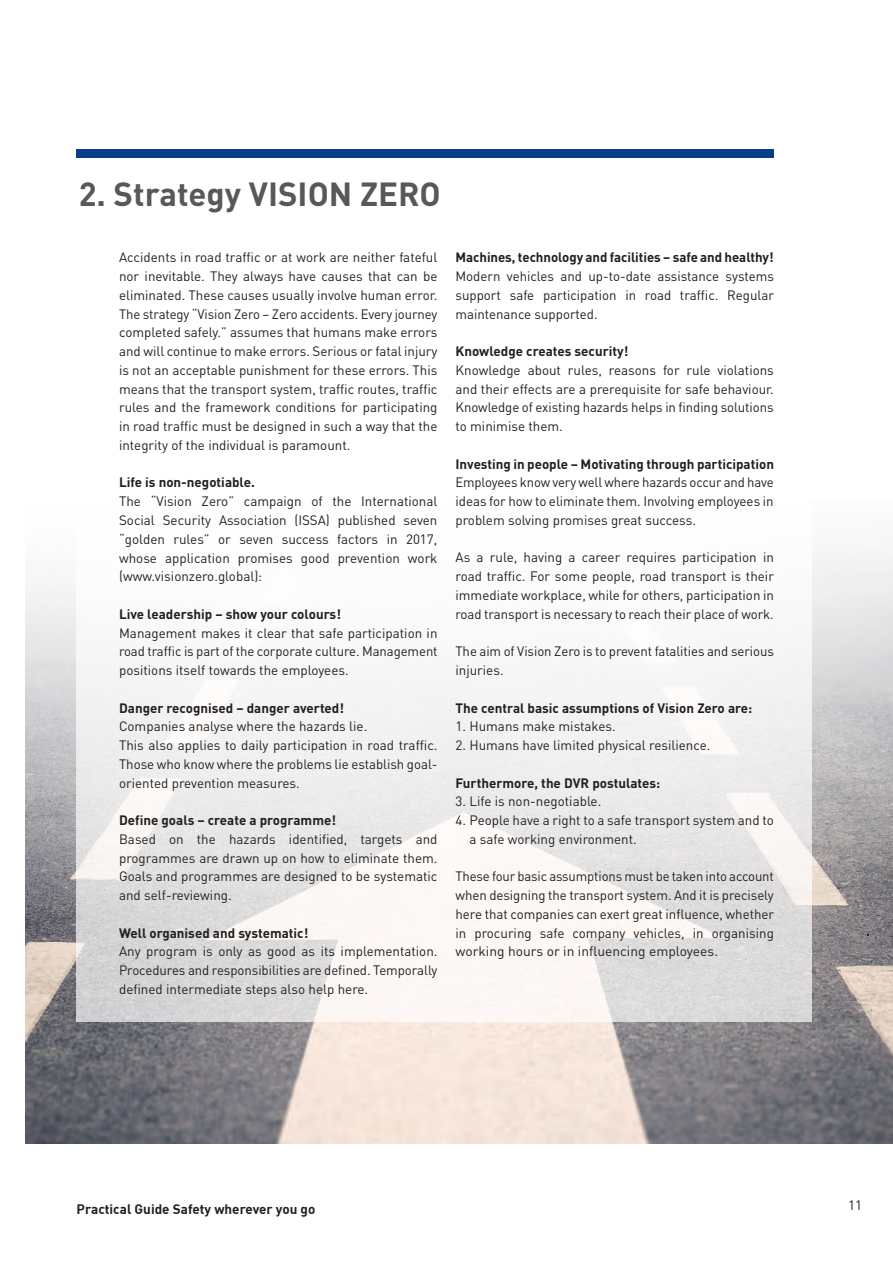
<style>
.page{position:relative;width:893px;height:1263px;background:#fff}
.page>*{position:absolute;margin:0;border:0;box-sizing:border-box;transform-origin:0 0}
.t1{font:700 33px "DINOT";color:#57585a}
.t2{font:13.5px/18.8px "DINOT";color:#231f20;text-align:justify}
.t3{font:700 13.5px "DINOT";color:#231f20}
.t4{font:700 13.5px "DIN";color:#231f20}
.s1{font-family:"DIN Bold";font-weight:400}
</style>
<div class="page">
<div style="left:77px;top:149px;width:697px;height:8px;background:#083e89"></div>
<img style="left:26px;top:550px;width:867px;height:594px">
<svg style="left:77px;top:550px;width:735px;height:472px;fill:#f5f4f3"></svg>
<h1 class="t1" style="left:79px;top:173px;width:363px">2. Strategy VISION ZERO</h1>
<p class="t2" style="left:119px;top:248px;width:320px">Accidents in road traffic or at work are neither fateful nor inevitable. They always have causes that can be eliminated. These causes usually involve human error.<br>The strategy “Vision Zero – Zero accidents. Every journey completed safely.” assumes that humans make errors and will continue to make errors. Serious or fatal injury is not an acceptable punishment for these errors. This means that the transport system, traffic routes, traffic rules and the framework conditions for participating in road traffic must be designed in such a way that the integrity of the individual is paramount.</p>
<p class="t3" style="left:119px;top:474px;width:137px">Life is non-negotiable.</p>
<p class="t2" style="left:119px;top:491px;width:320px">The “Vision Zero” campaign of the International Social Security Association (ISSA) published seven “golden rules” or seven success factors in 2017, whose application promises good prevention work (www.visionzero.global):</p>
<p class="t3" style="left:119px;top:605px;width:223px">Live leadership – show your colours!</p>
<p class="t2" style="left:119px;top:623px;width:320px">Management makes it clear that safe participation in road traffic is part of the corporate culture. Management positions itself towards the employees.</p>
<p class="t3" style="left:119px;top:699px;width:227px">Danger recognised – danger averted!</p>
<p class="t2" style="left:119px;top:716px;width:320px;text-align:left">Companies analyse where the hazards lie.<br>This also applies to daily participation in road traffic.<br>Those who know where the problems lie establish goal&shy;oriented prevention measures.</p>
<p class="t3" style="left:119px;top:811px;width:218px">Define goals – create a programme!</p>
<p class="t2" style="left:119px;top:829px;width:320px">Based on the hazards identified, targets and programmes are drawn up on how to eliminate them.<br>Goals and programmes are designed to be systematic and self-reviewing.</p>
<p class="t3" style="left:119px;top:924px;width:191px">Well organised and systematic!</p>
<p class="t2" style="left:119px;top:941px;width:320px">Any program is only as good as its implementation.<br>Procedures and responsibilities are defined. Temporally defined intermediate steps also help here.</p>
<p class="t3" style="left:455px;top:249px;width:320px">Machines, technology and facilities – safe and healthy!</p>
<p class="t2" style="left:455px;top:266px;width:320px">Modern vehicles and up-to-date assistance systems support safe participation in road traffic. Regular maintenance supported.</p>
<p class="t3" style="left:455px;top:342px;width:174px">Knowledge creates security!</p>
<p class="t2" style="left:455px;top:360px;width:320px">Knowledge about rules, reasons for rule violations and their effects are a prerequisite for safe behaviour.<br>Knowledge of existing hazards helps in finding solutions to minimise them.</p>
<p class="t3" style="left:455px;top:455px;width:320px">Investing in people – Motivating through participation</p>
<p class="t2" style="left:455px;top:473px;width:320px">Employees know very well where hazards occur and have ideas for how to eliminate them. Involving employees in problem solving promises great success.</p>
<p class="t2" style="left:455px;top:548px;width:320px">As a rule, having a career requires participation in road traffic. For some people, road transport is their immediate workplace, while for others, participation in road transport is necessary to reach their place of work.</p>
<p class="t2" style="left:455px;top:641px;width:320px">The aim of Vision Zero is to prevent fatalities and serious injuries.</p>
<p class="t3" style="left:455px;top:699px;width:298px">The central basic assumptions of Vision Zero are:</p>
<p class="t2" style="left:455px;top:716px;width:162px">1. Humans make mistakes.</p>
<p class="t2" style="left:455px;top:735px;width:257px">2. Humans have limited physical resilience.</p>
<p class="t3" style="left:455px;top:774px;width:206px">Furthermore, the DVR postulates:</p>
<p class="t2" style="left:455px;top:791px;width:147px">3. Life is non-negotiable.</p>
<p class="t2" style="left:469px;top:810px;width:306px;text-indent:-14px">4. People have a right to a safe transport system and to a safe working environment.</p>
<p class="t2" style="left:455px;top:866px;width:320px">These four basic assumptions must be taken into account when designing the transport system. And it is precisely here that companies can exert great influence, whether in procuring safe company vehicles, in organising working hours or in influencing employees.</p>
<p class="t4" style="left:77px;top:1200px;width:240px"><span class="s1">Practical Guide</span> Safety wherever you go</p>
<p class="t2" style="left:848px;top:1195px;width:16px">11</p>
</div>
